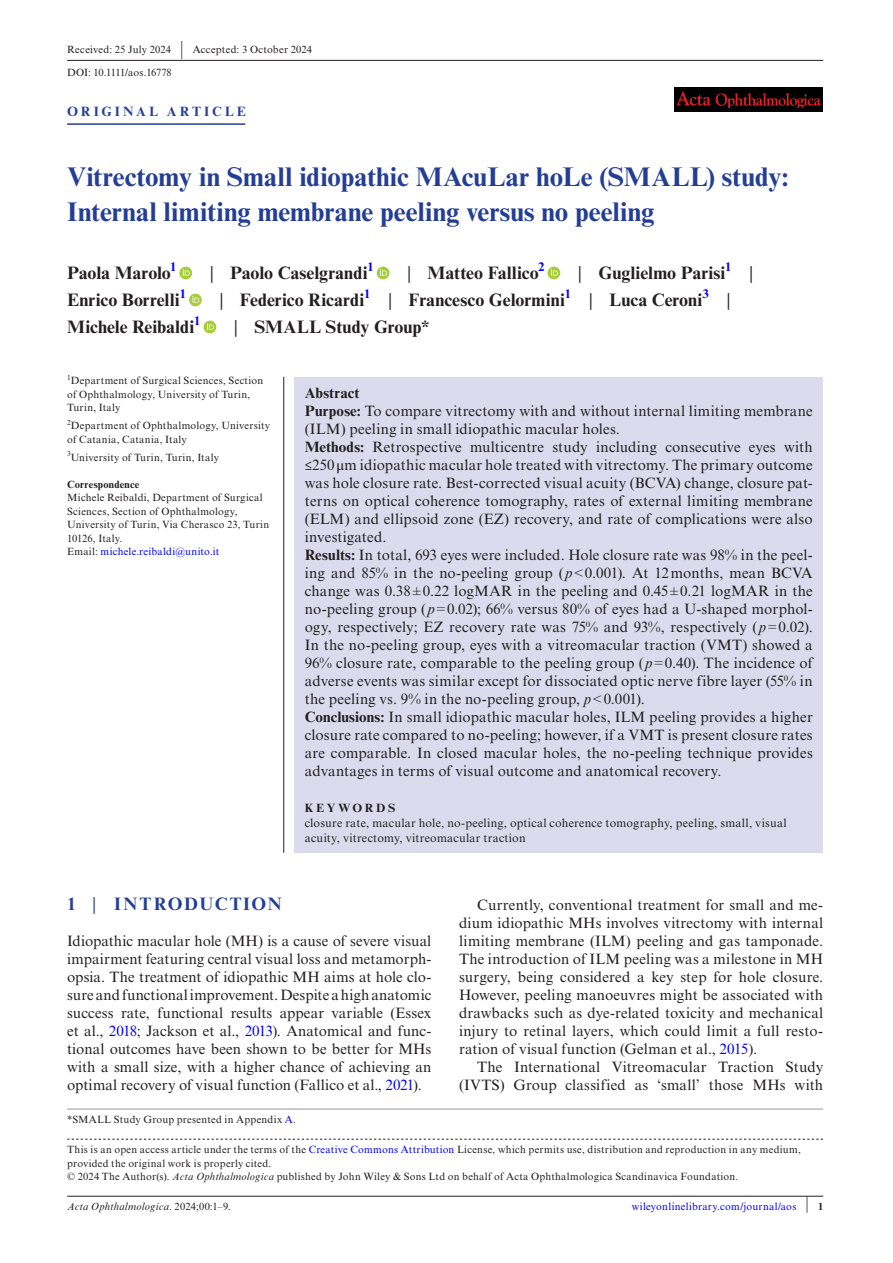
<style>
.page{position:relative;width:893px;height:1263px;background:#fff}
.page>*{position:absolute;margin:0;border:0;box-sizing:border-box;transform-origin:0 0}
.t1{font:700 27px/34.5px "Times New Roman MT Std";color:#243e95}
.t2{font:700 18px "Times New Roman MT Std";color:#231f20}
.t3{font:700 18px "Times New Roman MT Std";letter-spacing:.085em;color:#243e95}
.t4{font:15px/18px "Times New Roman MT Std";letter-spacing:.01em;color:#231f20;text-align:justify}
.t5{font:700 13.5px "Times New Roman MT Std";letter-spacing:.22em;color:#243e95}
.t6{font:12px/15px "Times New Roman MT Std";letter-spacing:.025em;color:#231f20}
.t7{font:700 12px "Times New Roman MT Std";letter-spacing:.23em;color:#231f20}
.t8{font:10.5px/13.5px "Times New Roman MT Std";letter-spacing:.025em;color:#231f20}
.t9{font:10.5px "Times New Roman MT Std";letter-spacing:.025em;color:#00f}
.t10{font:italic 10.5px "Times New Roman MT Std";letter-spacing:.02em;color:#231f20}
.t11{font:700 10.5px "Times New Roman MT Std";letter-spacing:.02em;color:#231f20}
.t12{font:7.35px "Times New Roman MT Std";color:#231f20}
.s1{font-size:19.65px}
.s2{font-weight:400}
.s3{color:#00f}
.s4{font-weight:700}
.s5{font-family:"STIX"}
.s6{font-style:italic}
.s7{font-family:"Times New Roman"}
.s8{font-style:normal}
.s9{font-size:17.4px;color:#231f20}
.s10{font-weight:700;color:#231f20}
</style>
<div class="page">
<hr style="left:67px;top:1196px;width:756px;height:1px;background:#231f20">
<div style="left:674px;top:87px;width:149px;height:25px;background:#000"></div>
<img style="left:677px;top:91px;width:143px;height:17px">
<hr style="left:67px;top:123px;width:178px;height:2px;background:#243e95">
<svg style="left:179px;top:267px;width:13px;height:12px"></svg>
<svg style="left:183px;top:269px;width:7px;height:7px"></svg>
<div style="left:377px;top:267px;width:12px;height:12px;background:#a5cd39;border-radius:50%"></div>
<svg style="left:380px;top:269px;width:7px;height:7px"></svg>
<div style="left:547px;top:267px;width:13px;height:12px;background:#a5cd39;border-radius:50%"></div>
<svg style="left:551px;top:269px;width:7px;height:7px"></svg>
<svg style="left:189px;top:294px;width:13px;height:12px"></svg>
<svg style="left:192px;top:296px;width:7px;height:7px"></svg>
<div style="left:204px;top:321px;width:12px;height:12px;background:#a5cd39;border-radius:50%"></div>
<svg style="left:207px;top:323px;width:7px;height:7px"></svg>
<hr style="left:67px;top:60px;width:756px;height:1px;background:#231f20">
<svg style="left:67px;top:1139px;width:756px;height:1px"></svg>
<hr style="left:67px;top:1109px;width:756px;height:1px;background:#939598">
<div style="left:294px;top:377px;width:529px;height:476px;background:#dbdbed"></div>
<hr style="left:283px;top:377px;width:1px;height:476px;background:#231f20">
<p class="t8" style="left:67px;top:38px;width:246px;line-height:23px">Received: 25 July 2024 <span class="s1">|</span> Accepted: 3 October 2024<br>DOI: 10.1111/aos.16778</p>
<p class="t5" style="left:67px;top:103px;width:180px">ORIGINAL ARTICLE</p>
<h1 class="t1" style="left:67px;top:159px;width:723px">Vitrectomy in Small idiopathic MAcuLar hoLe (SMALL) study:<br>Internal limiting membrane peeling versus no peeling</h1>
<p class="t2" style="left:67px;top:262px;width:111px">Paola Marolo<sup>1</sup></p>
<p class="t2" style="left:210px;top:262px;width:165px"><span class="s2">|</span> Paolo Caselgrandi<sup>1</sup></p>
<p class="t2" style="left:407px;top:262px;width:139px"><span class="s2">|</span> Matteo Fallico<sup>2</sup></p>
<p class="t2" style="left:578px;top:262px;width:176px"><span class="s2">|</span> Guglielmo Parisi<sup>1</sup> <span class="s2">|</span></p>
<p class="t2" style="left:67px;top:289px;width:120px">Enrico Borrelli<sup>1</sup></p>
<p class="t2" style="left:220px;top:289px;width:512px"><span class="s2">|</span> Federico Ricardi<sup>1</sup> <span class="s2">|</span> Francesco Gelormini<sup>1</sup> <span class="s2">|</span> Luca Ceroni<sup>3</sup> <span class="s2">|</span></p>
<p class="t2" style="left:67px;top:316px;width:135px">Michele Reibaldi<sup>1</sup></p>
<p class="t2" style="left:234px;top:316px;width:197px"><span class="s2">|</span> SMALL Study Group*</p>
<p class="t12" style="left:67px;top:373px;width:5px">1</p>
<p class="t8" style="left:67px;top:374px;width:197px;text-indent:4px">Department of Surgical Sciences, Section of Ophthalmology, University of Turin,<br>Turin, Italy</p>
<p class="t12" style="left:67px;top:418px;width:5px">2</p>
<p class="t8" style="left:67px;top:419px;width:204px;text-indent:4px">Department of Ophthalmology, University of Catania, Catania, Italy</p>
<p class="t12" style="left:67px;top:449px;width:5px">3</p>
<p class="t8" style="left:71px;top:451px;width:150px">University of Turin, Turin, Italy</p>
<p class="t11" style="left:67px;top:478px;width:74px">Correspondence</p>
<p class="t8" style="left:67px;top:491px;width:204px">Michele Reibaldi, Department of Surgical Sciences, Section of Ophthalmology, University of Turin, Via Cherasco 23, Turin 10126, Italy.<br>Email: <span class="s3">michele.reibaldi@unito.it</span></p>
<p class="t4" style="left:305px;top:384px;width:510px;text-align:left"><span class="s4">Abstract<br>Purpose:</span> To compare vitrectomy with and without internal limiting membrane (ILM) peeling in small idiopathic macular holes.<br><span class="s4">Methods:</span> Retrospective multicentre study including consecutive eyes with ≤250<span class="s5">μ</span>m idiopathic macular hole treated with vitrectomy. The primary outcome was hole closure rate. Best-corrected visual acuity (BCVA) change, closure pat&shy;terns on optical coherence tomography, rates of external limiting membrane (ELM) and ellipsoid zone (EZ) recovery, and rate of complications were also investigated.<br><span class="s4">Results:</span> In total, 693 eyes were included. Hole closure rate was 98% in the peel&shy;ing and 85% in the no-peeling group (<span class="s6">p</span><span class="s7">&lt;</span>0.001). At 12months, mean BCVA change was 0.38<span class="s7">±</span>0.22 logMAR in the peeling and 0.45<span class="s7">±</span>0.21 logMAR in the no-peeling group (<span class="s6">p</span><span class="s7">=</span>0.02); 66% versus 80% of eyes had a U-shaped morphol&shy;ogy, respectively; EZ recovery rate was 75% and 93%, respectively (<span class="s6">p</span><span class="s7">=</span>0.02).<br>In the no-peeling group, eyes with a vitreomacular traction (VMT) showed a 96% closure rate, comparable to the peeling group (<span class="s6">p</span><span class="s7">=</span>0.40). The incidence of adverse events was similar except for dissociated optic nerve fibre layer (55% in the peeling vs. 9% in the no-peeling group, <span class="s6">p</span><span class="s7">&lt;</span>0.001).<br><span class="s4">Conclusions:</span> In small idiopathic macular holes, ILM peeling provides a higher closure rate compared to no-peeling; however, if a VMT is present closure rates are comparable. In closed macular holes, the no-peeling technique provides advantages in terms of visual outcome and anatomical recovery.</p>
<p class="t7" style="left:305px;top:801px;width:92px">KEYWORDS</p>
<p class="t6" style="left:305px;top:816px;width:483px">closure rate, macular hole, no-peeling, optical coherence tomography, peeling, small, visual acuity, vitrectomy, vitreomacular traction</p>
<p class="t3" style="left:67px;top:893px;width:216px">1 <span class="s2">|</span> INTRODUCTION</p>
<p class="t4" style="left:67px;top:932px;width:366px">Idiopathic macular hole (MH) is a cause of severe visual impairment featuring central visual loss and metamorph&shy;opsia. The treatment of idiopathic MH aims at hole clo&shy;sure and functional improvement. Despite a high anatomic success rate, functional results appear variable (Essex et al., <span class="s3">2018</span>; Jackson et al., <span class="s3">2013</span>). Anatomical and func&shy;tional outcomes have been shown to be better for MHs with a small size, with a higher chance of achieving an optimal recovery of visual function (Fallico et al., <span class="s3">2021</span>).</p>
<p class="t8" style="left:67px;top:1112px;width:230px">*SMALL Study Group presented in Appendix <span class="s3">A</span>.</p>
<p class="t4" style="left:459px;top:896px;width:366px;text-indent:18px">Currently, conventional treatment for small and me&shy;dium idiopathic MHs involves vitrectomy with internal limiting membrane (ILM) peeling and gas tamponade.<br>The introduction of ILM peeling was a milestone in MH surgery, being considered a key step for hole closure.<br>However, peeling manoeuvres might be associated with drawbacks such as dye-related toxicity and mechanical injury to retinal layers, which could limit a full resto&shy;ration of visual function (Gelman et al., <span class="s3">2015</span>).</p>
<p class="t4" style="left:459px;top:1058px;width:366px;text-align:right">The International Vitreomacular Traction Study (IVTS) Group classified as ‘small’ those MHs with</p>
<p class="t8" style="left:67px;top:1143px;width:735px">This is an open access article under the terms of the <span class="s3">Creative Commons Attribution</span> License, which permits use, distribution and reproduction in any medium, provided the original work is properly cited.<br>© 2024 The Author(s). <span class="s6">Acta Ophthalmologica</span> published by John Wiley &amp; Sons Ltd on behalf of Acta Ophthalmologica Scandinavica Foundation.</p>
<p class="t10" style="left:67px;top:1200px;width:165px">Acta Ophthalmologica<span class="s8">. 2024;00:1–9.</span></p>
<p class="t9" style="left:632px;top:1200px;width:193px">wileyonlinelibrary.com/journal/aos <span class="s9">|</span> <span class="s10">1</span></p>
</div>
